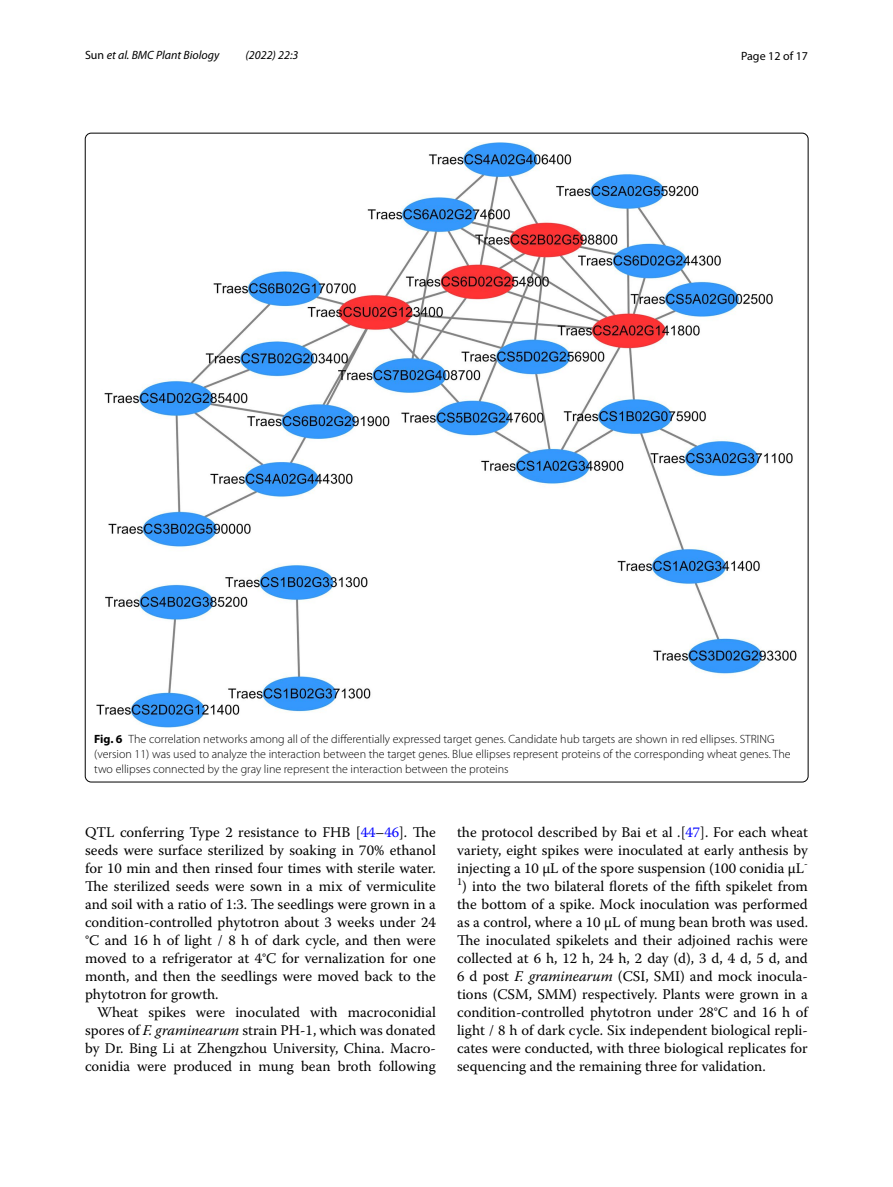
<style>
.page{position:relative;width:893px;height:1187px;background:#fff}
.page>*{position:absolute;margin:0;border:0;box-sizing:border-box;transform-origin:0 0}
.t1{font:14.7px/18px "Warnock Pro";color:#000;text-align:justify}
.t2{font:300 12px/15px "Myriad Pro";color:#000}
.t3{font:italic 12px "Myriad Pro";color:#000}
.t4{font:12px "Myriad Pro";color:#000}
.s1{font-style:normal}
.s2{font-weight:700}
.s3{color:#00f}
.s4{font-style:italic}
</style>
<div class="page">
<img style="left:96px;top:142px;width:701px;height:585px">
<p class="t3" style="left:85px;top:48px;width:136px"><span class="s1">Sun</span> et al. BMC Plant Biology</p>
<p class="t3" style="left:246px;top:48px;width:54px">(2022) 22:3</p>
<p class="t4" style="left:741px;top:48px;width:68px">Page 12 of 17</p>
<p class="t2" style="left:94px;top:731px;width:698px"><span class="s2">Fig. 6</span> The correlation networks among all of the differentially expressed target genes. Candidate hub targets are shown in red ellipses. STRING (version 11) was used to analyze the interaction between the target genes. Blue ellipses represent proteins of the corresponding wheat genes. The two ellipses connected by the gray line represent the interaction between the proteins</p>
<p class="t1" style="left:85px;top:822px;width:352px">QTL conferring Type 2 resistance to FHB [<span class="s3">44</span>–<span class="s3">46</span>]. The seeds were surface sterilized by soaking in 70% ethanol for 10 min and then rinsed four times with sterile water.<br>The sterilized seeds were sown in a mix of vermiculite and soil with a ratio of 1:3. The seedlings were grown in a condition-controlled phytotron about 3 weeks under 24 °C and 16 h of light / 8 h of dark cycle, and then were moved to a refrigerator at 4°C for vernalization for one month, and then the seedlings were moved back to the phytotron for growth.</p>
<p class="t1" style="left:85px;top:1002px;width:352px;text-indent:12px">Wheat spikes were inoculated with macroconidial spores of <span class="s4">F. graminearum</span> strain PH-1, which was donated by Dr. Bing Li at Zhengzhou University, China. Macro&shy;conidia were produced in mung bean broth following</p>
<p class="t1" style="left:457px;top:822px;width:352px">the protocol described by Bai et al .[<span class="s3">47</span>]. For each wheat variety, eight spikes were inoculated at early anthesis by injecting a 10 μL of the spore suspension (100 conidia μL<sup>-</sup></p>
<p class="t1" style="left:457px;top:876px;width:352px"><sup>1</sup>) into the two bilateral florets of the fifth spikelet from the bottom of a spike. Mock inoculation was performed as a control, where a 10 μL of mung bean broth was used.<br>The inoculated spikelets and their adjoined rachis were collected at 6 h, 12 h, 24 h, 2 day (d), 3 d, 4 d, 5 d, and 6 d post <span class="s4">F. graminearum</span> (CSI, SMI) and mock inocula&shy;tions (CSM, SMM) respectively. Plants were grown in a condition-controlled phytotron under 28°C and 16 h of light / 8 h of dark cycle. Six independent biological repli&shy;cates were conducted, with three biological replicates for sequencing and the remaining three for validation.</p>
</div>
